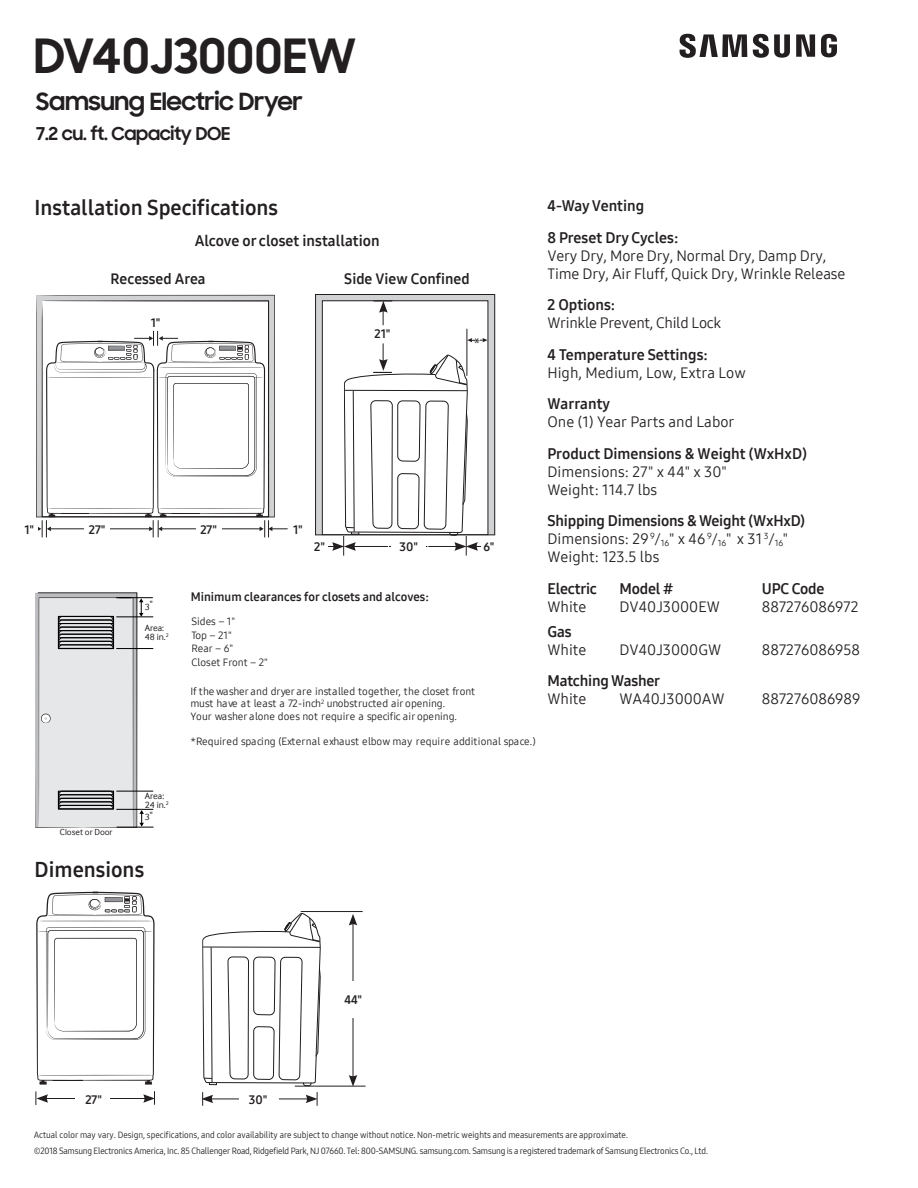
<style>
.page{position:relative;width:918px;height:1188px;background:#fff}
.page>*{position:absolute;margin:0;border:0;box-sizing:border-box;transform-origin:0 0}
.t1{font:700 48px "Samsung Sharp Sans";color:#231f20}
.t2{font:700 24px "Samsung Sharp Sans";letter-spacing:-.02em;color:#231f20}
.t3{font:21px "Samsung One 700";color:#231f20}
.t4{font:700 18px "Samsung Sharp Sans";letter-spacing:-.015em;color:#231f20}
.t5{font:15px/18px "Samsung One 400";color:#231f20}
.t6{font:15px/31.5px "Samsung One 700";color:#231f20}
.t7{font:15px "Samsung One 400";letter-spacing:-.02em;color:#231f20}
.t8{font:14.7px "Samsung One 700";color:#231f20}
.t9{font:300 14.1px "Helvetica Neue LT Std";color:#231f20;scale:1.07 1}
.t10{font:12px "Samsung One 700";color:#231f20}
.t11{font:10.5px/13.5px "Samsung One 400";color:#231f20}
.t12{font:9.45px/9px "Samsung Inter Face";color:#231f20}
.t13{font:9px/15.8px "Samsung One 400 C";letter-spacing:-.02em;color:#231f20}
.t14{font:9px "Samsung Inter Face";color:#231f20}
</style>
<div class="page">
<svg style="left:680px;top:34px;width:157px;height:24px"></svg>
<hr style="left:116px;top:616px;width:37px;height:1px;background:#000">
<hr style="left:116px;top:648px;width:37px;height:1px;background:#000">
<hr style="left:116px;top:791px;width:37px;height:1px;background:#000">
<hr style="left:116px;top:809px;width:37px;height:1px;background:#000">
<hr style="left:117px;top:827px;width:37px;height:1px;background:#000">
<hr style="left:116px;top:597px;width:37px;height:1px;background:#000">
<svg style="left:35px;top:592px;width:109px;height:236px"></svg>
<svg style="left:317px;top:296px;width:176px;height:237px;fill:#d1d2d4"></svg>
<div style="left:315px;top:294px;width:180px;height:241px;border:1px solid #231f20"></div>
<div style="left:322px;top:301px;width:166px;height:234px;background:#fff"></div>
<svg style="left:373px;top:300px;width:19px;height:25px"></svg>
<hr style="left:467px;top:329px;width:1px;height:47px;background:#231f20">
<svg style="left:323px;top:338px;width:165px;height:218px"></svg>
<svg style="left:36px;top:295px;width:239px;height:36px;fill:#d1d2d4"></svg>
<svg style="left:42px;top:300px;width:227px;height:31px"></svg>
<svg style="left:36px;top:331px;width:252px;height:206px"></svg>
<hr style="left:45px;top:1098px;width:101px;height:1px;background:#231f20">
<svg style="left:36px;top:1091px;width:12px;height:14px"></svg>
<svg style="left:143px;top:1091px;width:12px;height:14px"></svg>
<div style="left:75px;top:1085px;width:35px;height:34px;background:#fff"></div>
<svg style="left:201px;top:911px;width:120px;height:195px"></svg>
<div style="left:240px;top:1085px;width:39px;height:34px;background:#fff"></div>
<hr style="left:353px;top:923px;width:1px;height:155px;background:#231f20">
<svg style="left:349px;top:1075px;width:8px;height:11px"></svg>
<svg style="left:349px;top:914px;width:8px;height:12px"></svg>
<hr style="left:301px;top:911px;width:62px;height:1px;background:#231f20">
<hr style="left:295px;top:1086px;width:71px;height:1px;background:#231f20">
<div style="left:324px;top:981px;width:63px;height:37px;background:#fff"></div>
<svg style="left:36px;top:892px;width:119px;height:192px"></svg>
<div style="left:365px;top:328px;width:35px;height:11px;background:#fff"></div>
<div style="left:391px;top:541px;width:35px;height:11px;background:#fff"></div>
<div style="left:84px;top:525px;width:26px;height:11px;background:#fff"></div>
<div style="left:196px;top:525px;width:26px;height:11px;background:#fff"></div>
<div style="left:21px;top:525px;width:17px;height:11px;background:#fff"></div>
<div style="left:311px;top:541px;width:17px;height:11px;background:#fff"></div>
<div style="left:481px;top:541px;width:16px;height:11px;background:#fff"></div>
<div style="left:147px;top:317px;width:17px;height:11px;background:#fff"></div>
<h1 class="t1" style="left:34px;top:20px;width:324px">DV40J3000EW</h1>
<h2 class="t2" style="left:36px;top:83px;width:268px">Samsung Electric Dryer</h2>
<h3 class="t4" style="left:36px;top:120px;width:196px">7.2 cu. ft. Capacity DOE</h3>
<h3 class="t3" style="left:35px;top:193px;width:245px">Installation Specifications</h3>
<h3 class="t6" style="left:195px;top:225px;width:186px">Alcove or closet installation</h3>
<h3 class="t8" style="left:111px;top:269px;width:97px">Recessed Area</h3>
<h3 class="t8" style="left:344px;top:269px;width:127px">Side View Confined</h3>
<h3 class="t10" style="left:151px;top:314px;width:11px">1"</h3>
<h3 class="t10" style="left:375px;top:325px;width:17px">21"</h3>
<h3 class="t9" style="left:474px;top:335px;width:7px">*</h3>
<h3 class="t10" style="left:24px;top:522px;width:11px">1"</h3>
<h3 class="t10" style="left:89px;top:522px;width:18px">27"</h3>
<h3 class="t10" style="left:200px;top:522px;width:18px">27"</h3>
<h3 class="t10" style="left:293px;top:522px;width:11px">1"</h3>
<h3 class="t10" style="left:314px;top:538px;width:12px">2"</h3>
<h3 class="t10" style="left:484px;top:538px;width:12px">6"</h3>
<h3 class="t10" style="left:400px;top:538px;width:20px">30"</h3>
<p class="t12" style="left:145px;top:601px;width:10px">3"</p>
<p class="t12" style="left:145px;top:624px;width:25px">Area:<br>48 in.<sup>2</sup></p>
<h3 class="t10" style="left:191px;top:589px;width:240px">Minimum clearances for closets and alcoves:</h3>
<p class="t11" style="left:191px;top:615px;width:78px">Sides – 1"<br>Top – 21"<br>Rear – 6"<br>Closet Front – 2"</p>
<p class="t11" style="left:190px;top:684px;width:286px;line-height:12.6px">If the washer and dryer are installed together, the closet front must have at least a 72-inch<sup>2</sup> unobstructed air opening.<br>Your washer alone does not require a specific air opening.</p>
<p class="t11" style="left:190px;top:734px;width:347px">*Required spacing (External exhaust elbow may require additional space.)</p>
<h3 class="t6" style="left:548px;top:190px;width:132px">4-Way Venting<br>8 Preset Dry Cycles:</h3>
<h3 class="t5" style="left:548px;top:246px;width:299px">Very Dry, More Dry, Normal Dry, Damp Dry,<br>Time Dry, Air Fluff, Quick Dry, Wrinkle Release</h3>
<h3 class="t6" style="left:548px;top:289px;width:69px">2 Options:</h3>
<h3 class="t7" style="left:548px;top:313px;width:175px">Wrinkle Prevent, Child Lock</h3>
<h3 class="t6" style="left:548px;top:339px;width:162px">4 Temperature Settings:</h3>
<h3 class="t5" style="left:548px;top:363px;width:200px">High, Medium, Low, Extra Low</h3>
<h3 class="t6" style="left:548px;top:388px;width:64px">Warranty</h3>
<h3 class="t5" style="left:548px;top:413px;width:188px">One (1) Year Parts and Labor</h3>
<h3 class="t6" style="left:548px;top:438px;width:261px">Product Dimensions &amp; Weight (WxHxD)</h3>
<h3 class="t5" style="left:548px;top:462px;width:181px">Dimensions: 27" x 44" x 30"<br>Weight: 114.7 lbs</h3>
<h3 class="t6" style="left:548px;top:505px;width:259px">Shipping Dimensions &amp; Weight (WxHxD)</h3>
<h3 class="t5" style="left:547px;top:530px;width:242px">Dimensions: 29 <sup>9</sup>/<sub>16</sub>" x 46 <sup>9</sup>/<sub>16</sub>" x 31 <sup>3</sup>/<sub>16</sub>"<br>Weight: 123.5 lbs</h3>
<h3 class="t6" style="left:547px;top:573px;width:51px">Electric</h3>
<h3 class="t6" style="left:619px;top:573px;width:55px">Model #</h3>
<h3 class="t6" style="left:762px;top:573px;width:64px">UPC Code</h3>
<h3 class="t5" style="left:547px;top:597px;width:40px">White</h3>
<h3 class="t5" style="left:619px;top:597px;width:102px">DV40J3000EW</h3>
<h3 class="t5" style="left:762px;top:597px;width:98px">887276086972</h3>
<h3 class="t6" style="left:547px;top:615px;width:26px">Gas</h3>
<h3 class="t5" style="left:547px;top:640px;width:40px">White</h3>
<h3 class="t5" style="left:619px;top:640px;width:103px">DV40J3000GW</h3>
<h3 class="t5" style="left:762px;top:640px;width:100px">887276086958</h3>
<h3 class="t6" style="left:547px;top:665px;width:114px">Matching Washer</h3>
<h3 class="t5" style="left:547px;top:690px;width:40px">White</h3>
<h3 class="t5" style="left:619px;top:690px;width:107px">WA40J3000AW</h3>
<h3 class="t5" style="left:762px;top:690px;width:100px">887276086989</h3>
<p class="t14" style="left:60px;top:827px;width:54px">Closet or Door</p>
<p class="t12" style="left:145px;top:791px;width:25px">Area:<br>24 in.<sup>2</sup></p>
<p class="t12" style="left:145px;top:812px;width:10px">3"</p>
<h3 class="t3" style="left:35px;top:855px;width:111px">Dimensions</h3>
<h3 class="t10" style="left:85px;top:1092px;width:18px">27"</h3>
<h3 class="t10" style="left:249px;top:1092px;width:20px">30"</h3>
<h3 class="t10" style="left:344px;top:992px;width:19px">44"</h3>
<p class="t13" style="left:34px;top:1127px;width:676px">Actual color may vary. Design, specifications, and color availability are subject to change without notice. Non-metric weights and measurements are approximate.<br>©2018 Samsung Electronics America, Inc. 85 Challenger Road, Ridgefield Park, NJ 07660. Tel: 800-SAMSUNG. samsung.com. Samsung is a registered trademark of Samsung Electronics Co., Ltd.</p>
</div>
